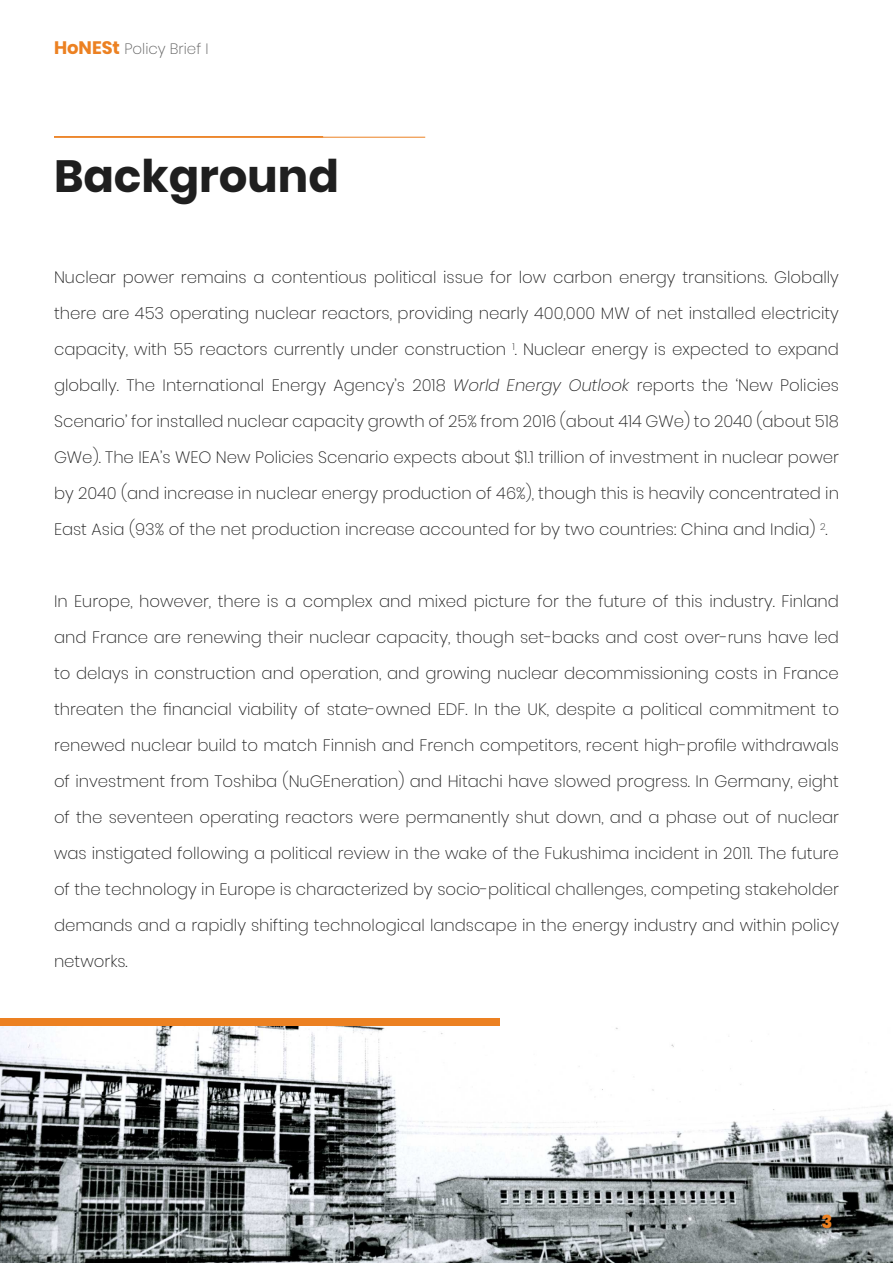
<style>
.page{position:relative;width:893px;height:1263px;background:#fff}
.page>*{position:absolute;margin:0;border:0;box-sizing:border-box;transform-origin:0 0}
.t1{font:700 45px "Poppins";color:#1f1f1f}
.t2{font:800 18px "Poppins";color:#ec8122}
.t3{font:200 16.5px/36px "Poppins";color:#212121;text-align:justify}
.t4{font:200 15px "Poppins";color:#606060}
.s1{font-weight:700;font-size:18px;color:#ec8122}
.s2{font-style:italic}
</style>
<div class="page">
<hr style="left:54px;top:137px;width:371px;height:1px;background:#ec8122">
<hr style="left:54px;top:136px;width:269px;height:2px;background:#ec8122">
<div style="left:0;top:1018px;width:499px;height:11px;background:#ec8122"></div>
<img style="left:0;top:1026px;width:893px;height:237px">
<p class="t4" style="left:54px;top:39px;width:156px"><span class="s1">HoNESt</span> Policy Brief I</p>
<h1 class="t1" style="left:54px;top:155px;width:286px">Background</h1>
<p class="t3" style="left:54px;top:259px;width:787px">Nuclear power remains a contentious political issue for low carbon energy transitions. Globally there are 453 operating nuclear reactors, providing nearly 400,000 MW of net installed electricity capacity, with 55 reactors currently under construction <sup>1</sup>. Nuclear energy is expected to expand globally. The International Energy Agency’s 2018 <span class="s2">World Energy Outlook</span> reports the ‘New Policies Scenario’ for installed nuclear capacity growth of 25% from 2016 (about 414 GWe) to 2040 (about 518<br>GWe). The IEA’s WEO New Policies Scenario expects about $1.1 trillion of investment in nuclear power by 2040 (and increase in nuclear energy production of 46%), though this is heavily concentrated in East Asia (93% of the net production increase accounted for by two countries: China and India) <sup>2</sup>.</p>
<p class="t3" style="left:54px;top:583px;width:786px">In Europe, however, there is a complex and mixed picture for the future of this industry. Finland and France are renewing their nuclear capacity, though set-backs and cost over-runs have led to delays in construction and operation, and growing nuclear decommissioning costs in France threaten the financial viability of state-owned EDF. In the UK, despite a political commitment to renewed nuclear build to match Finnish and French competitors, recent high-profile withdrawals of investment from Toshiba (NuGEneration) and Hitachi have slowed progress. In Germany, eight of the seventeen operating reactors were permanently shut down, and a phase out of nuclear was instigated following a political review in the wake of the Fukushima incident in 2011. The future of the technology in Europe is characterized by socio-political challenges, competing stakeholder demands and a rapidly shifting technological landscape in the energy industry and within policy networks.</p>
<p class="t2" style="left:821px;top:1211px;width:12px">3</p>
</div>
